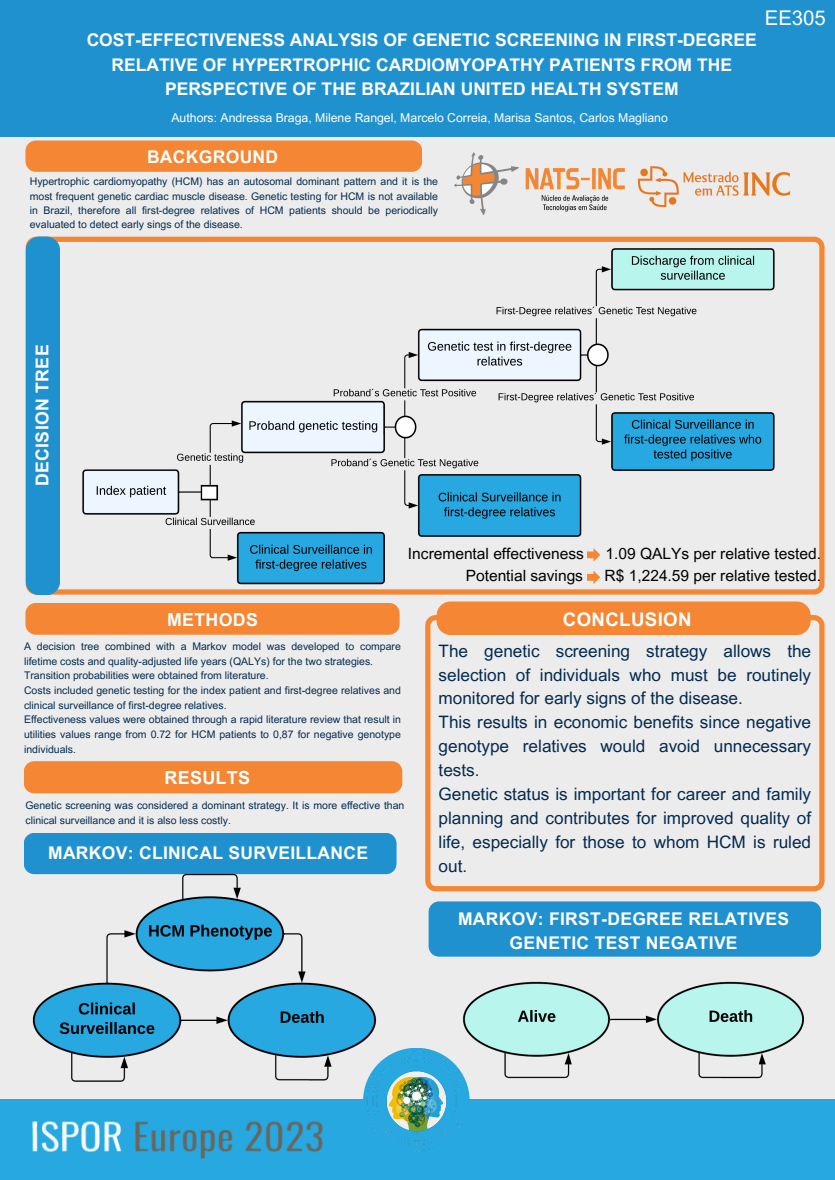
<style>
.page{position:relative;width:835px;height:1180px;background:#fff}
.page>*{position:absolute;margin:0;border:0;box-sizing:border-box;transform-origin:0 0}
.t1{font:20.3px "Arial MT Pro";color:#fff}
.t2{font:700 18.69px "Arial Unicode MS";letter-spacing:.02em;color:#fff}
.t3{font:700 17.99px "Arial Unicode MS";letter-spacing:.02em;color:#fff}
.t4{font:700 17.78px "Arial Unicode MS";letter-spacing:.02em;color:#fff}
.t5{font:700 17.71px "Arial Unicode MS";letter-spacing:.02em;color:#fff}
.t6{font:700 17.5px/24.4px "Arial MT Pro";color:#fff;text-align:center}
.t7{font:700 17.5px/24.4px "Arial Unicode MS";letter-spacing:.02em;color:#fff;text-align:center}
.t8{font:17.15px/23.9px "Arial MT Pro";color:#032b50;text-align:justify}
.t9{font:15.5px "Arial MT Pro";color:#000}
.t10{font:12.25px "Arial MT Pro";color:#fff}
.t11{font:10.5px/14.7px "Arial MT Pro";color:#032b50}
</style>
<div class="page">
<div style="left:0;top:0;width:834px;height:1179px;background:#edecec"></div>
<div style="left:0;top:0;width:834px;height:136px;background:#1f91cf"></div>
<img style="left:454px;top:152px;width:170px;height:62px">
<div style="left:24px;top:761px;width:378px;height:32px;background:#f48634"></div>
<div style="left:428px;top:901px;width:393px;height:55px;background:#1f91cf;border-radius:10px"></div>
<div style="left:24px;top:833px;width:372px;height:41px;background:#1f91cf"></div>
<div style="left:25px;top:603px;width:374px;height:32px;background:#f48634"></div>
<div style="left:0;top:1099px;width:834px;height:80px;background:#27a8e1"></div>
<img style="left:363px;top:1048px;width:100px;height:105px">
<img style="left:32px;top:1121px;width:291px;height:38px">
<img style="left:24px;top:868px;width:362px;height:223px">
<img style="left:450px;top:953px;width:369px;height:153px">
<img style="left:624px;top:166px;width:167px;height:42px">
<svg style="left:425px;top:615px;width:399px;height:276px"></svg>
<div style="left:436px;top:601px;width:374px;height:34px;background:#f48634;border-radius:14px"></div>
<svg style="left:26px;top:237px;width:798px;height:357px"></svg>
<div style="left:26px;top:236px;width:34px;height:359px;background:#1f91cf;border-radius:14px"></div>
<img style="left:64px;top:236px;width:729px;height:367px">
<svg style="left:586px;top:548px;width:14px;height:14px"></svg>
<svg style="left:586px;top:570px;width:14px;height:14px"></svg>
<svg style="left:25px;top:140px;width:397px;height:32px;background:#f38839"></svg>
<p class="t6" style="left:87px;top:30px;width:671px">COST-EFFECTIVENESS ANALYSIS OF GENETIC SCREENING IN FIRST-DEGREE<br>RELATIVE OF HYPERTROPHIC CARDIOMYOPATHY PATIENTS FROM THE<br>PERSPECTIVE OF THE BRAZILIAN UNITED HEALTH SYSTEM</p>
<p class="t10" style="left:171px;top:113px;width:498px">Authors: Andressa Braga, Milene Rangel, Marcelo Correia, Marisa Santos, Carlos Magliano</p>
<p class="t7" style="left:147px;top:144px;width:133px">BACKGROUND</p>
<p class="t11" style="left:30px;top:176px;width:409px;line-height:14.4px;text-align:justify">Hypertrophic cardiomyopathy (HCM) has an autosomal dominant pattern and it is the most frequent genetic cardiac muscle disease. Genetic testing for HCM is not available in Brazil, therefore all first-degree relatives of HCM patients should be periodically evaluated to detect early sings of the disease.</p>
<p class="t1" style="left:764px;top:10px;width:62px">EE305</p>
<p class="t5" style="left:30px;top:486px;width:143px;rotate:-90deg">DECISION TREE</p>
<p class="t4" style="left:167px;top:606px;width:92px">METHODS</p>
<p class="t9" style="left:408px;top:548px;width:177px">Incremental effectiveness</p>
<p class="t9" style="left:605px;top:548px;width:217px">1.09 QALYs per relative tested.</p>
<p class="t9" style="left:465px;top:569px;width:119px">Potential savings</p>
<p class="t9" style="left:604px;top:569px;width:218px">R$ 1,224.59 per relative tested.</p>
<p class="t2" style="left:562px;top:606px;width:130px">CONCLUSION</p>
<p class="t11" style="left:24px;top:640px;width:378px">A decision tree combined with a Markov model was developed to compare lifetime costs and quality-adjusted life years (QALYs) for the two strategies.</p>
<p class="t11" style="left:24px;top:669px;width:246px">Transition probabilities were obtained from literature.</p>
<p class="t11" style="left:24px;top:684px;width:378px">Costs included genetic testing for the index patient and first-degree relatives and clinical surveillance of first-degree relatives.</p>
<p class="t11" style="left:24px;top:713px;width:378px;text-align:justify">Effectiveness values were obtained through a rapid literature review that result in utilities values range from 0.72 for HCM patients to 0,87 for negative genotype individuals.</p>
<p class="t3" style="left:164px;top:765px;width:87px">RESULTS</p>
<p class="t11" style="left:25px;top:799px;width:380px">Genetic screening was considered a dominant strategy. It is more effective than clinical surveillance and it is also less costly.</p>
<p class="t7" style="left:48px;top:840px;width:321px">MARKOV: CLINICAL SURVEILLANCE</p>
<p class="t8" style="left:438px;top:641px;width:374px">The genetic screening strategy allows the selection of individuals who must be routinely monitored for early signs of the disease.</p>
<p class="t8" style="left:438px;top:712px;width:374px">This results in economic benefits since negative genotype relatives would avoid unnecessary tests.</p>
<p class="t8" style="left:438px;top:784px;width:374px">Genetic status is important for career and family planning and contributes for improved quality of life, especially for those to whom HCM is ruled out.</p>
<p class="t7" style="left:458px;top:905px;width:332px">MARKOV: FIRST-DEGREE RELATIVES<br>GENETIC TEST NEGATIVE</p>
</div>
